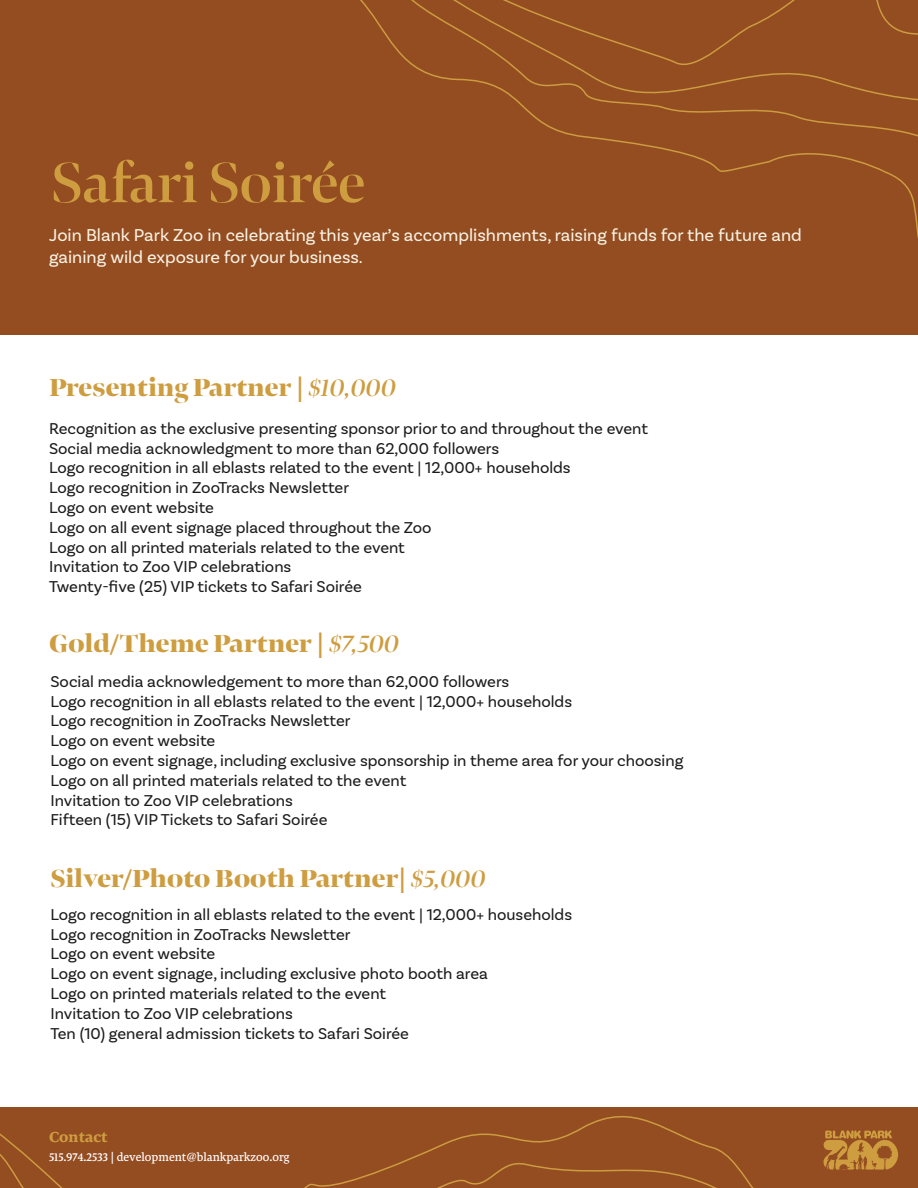
<style>
.page{position:relative;width:918px;height:1188px;background:#fff}
.page>*{position:absolute;margin:0;border:0;box-sizing:border-box;transform-origin:0 0}
.t1{font:600 58.5px "Bennet Banner";color:#ce9d40}
.t2{font:900 25.5px "Bennet Banner";color:#ce9d40}
.t3{font:18px/21.6px "Basic Sans";color:#f8f2e2}
.t4{font:16.5px/19.8px "Basic Sans";color:#1d1c1d}
.t5{font:700 15px "Bennet Text Four";color:#ce9d40}
.t6{font:12px "Bennet Text Four";color:#fff}
.s1{font-weight:600;font-style:italic}
</style>
<div class="page">
<div style="left:0;top:0;width:918px;height:334px;background:#944c21"></div>
<svg style="left:275px;top:0;width:643px;height:335px"></svg>
<div style="left:0;top:1107px;width:905px;height:81px;background:#944c21"></div>
<h1 class="t1" style="left:50px;top:146px;width:316px">Safari Soirée</h1>
<p class="t3" style="left:49px;top:224px;width:754px">Join Blank Park Zoo in celebrating this year’s accomplishments, raising funds for the future and gaining wild exposure for your business.</p>
<h2 class="t2" style="left:49px;top:370px;width:349px">Presenting Partner | <span class="s1">$10,000</span></h2>
<p class="t4" style="left:49px;top:418px;width:601px">Recognition as the exclusive presenting sponsor prior to and throughout the event Social media acknowledgment to more than 62,000 followers<br>Logo recognition in all eblasts related to the event | 12,000+ households<br>Logo recognition in ZooTracks Newsletter<br>Logo on event website<br>Logo on all event signage placed throughout the Zoo<br>Logo on all printed materials related to the event<br>Invitation to Zoo VIP celebrations<br>Twenty-five (25) VIP tickets to Safari Soirée</p>
<h2 class="t2" style="left:49px;top:626px;width:352px">Gold/Theme Partner | <span class="s1">$7,500</span></h2>
<p class="t4" style="left:50px;top:671px;width:634px">Social media acknowledgement to more than 62,000 followers<br>Logo recognition in all eblasts related to the event | 12,000+ households<br>Logo recognition in ZooTracks Newsletter<br>Logo on event website<br>Logo on event signage, including exclusive sponsorship in theme area for your choosing Logo on all printed materials related to the event<br>Invitation to Zoo VIP celebrations<br>Fifteen (15) VIP Tickets to Safari Soirée</p>
<h2 class="t2" style="left:50px;top:862px;width:437px">Silver/Photo Booth Partner| <span class="s1">$5,000</span></h2>
<p class="t4" style="left:50px;top:904px;width:523px">Logo recognition in all eblasts related to the event | 12,000+ households Logo recognition in ZooTracks Newsletter<br>Logo on event website<br>Logo on event signage, including exclusive photo booth area<br>Logo on printed materials related to the event<br>Invitation to Zoo VIP celebrations<br>Ten (10) general admission tickets to Safari Soirée</p>
<p class="t5" style="left:49px;top:1127px;width:60px">Contact</p>
<p class="t6" style="left:49px;top:1149px;width:242px">515.974.2533 | development@blankparkzoo.org</p>
</div>
